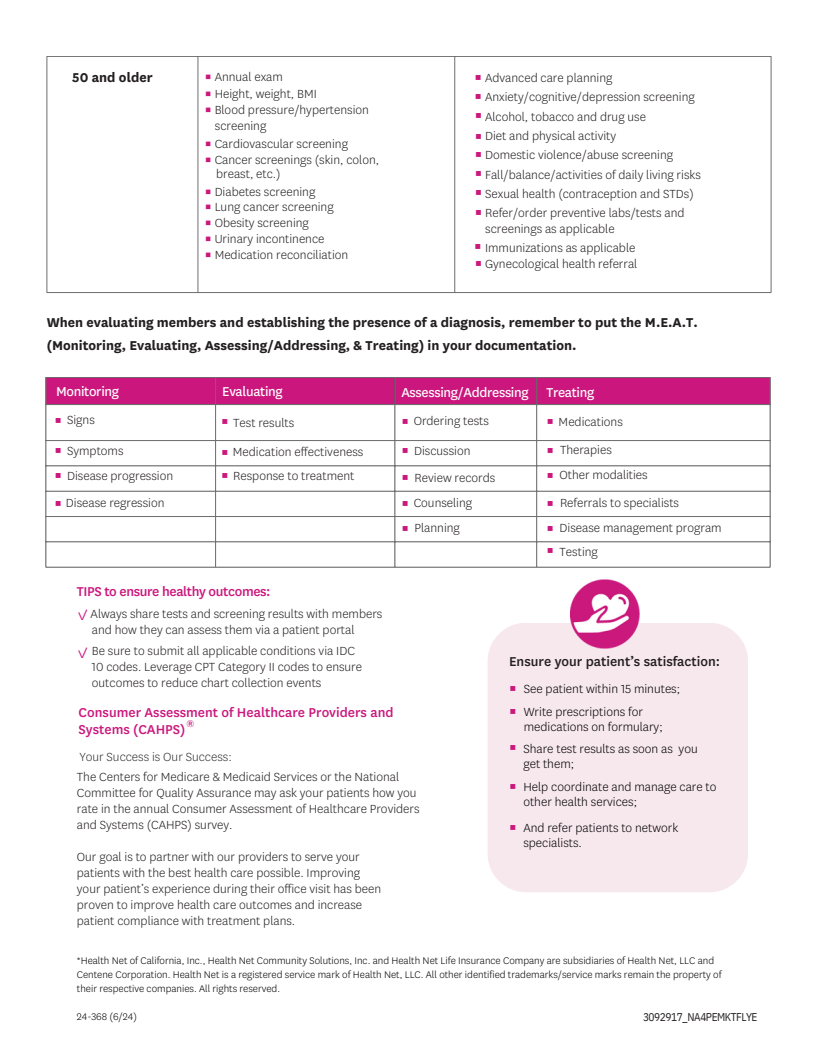
<style>
.page{position:relative;width:818px;height:1043px;background:#fff}
.page>*{position:absolute;margin:0;border:0;box-sizing:border-box;transform-origin:0 0}
.t1{font:700 15px/22.5px "Centene Sans";color:#231f20}
.t2{font:500 15px/16.9px "Centene Sans";color:#cb187d}
.t3{font:15px "Centene Sans";letter-spacing:-.02em;color:#fff}
.t4{font:500 15px "Centene Sans";color:#231f20}
.t5{font:500 15px "Centene Sans";letter-spacing:-.025em;color:#cb187d}
.t6{font:300 13.75px/16px "Centene Sans";color:#231f20}
.t7{font:300 13.75px/15px "Centene Sans";color:#000}
.t8{font:300 13.75px "Centene Sans";color:#333}
.t9{font:300 11.25px/14px "Centene Sans";color:#000}
.t10{font:11.25px "IBM Plex Sans Cond";letter-spacing:-.04em;color:#231f20}
.t11{font:11.25px "Centene Sans";color:#cb177d}
.s1{color:#cb187d}
.s2{font-size:15px;color:#cb187d}
.s3{font-family:"IBM Plex Sans Cond";font-weight:400;font-size:15px;color:#cb187d}
</style>
<div class="page">
<div style="left:487px;top:622px;width:261px;height:270px;background:#f7e8ee;border-radius:38px"></div>
<hr style="left:47px;top:57px;width:1px;height:235px;background:#6e6e6e">
<hr style="left:198px;top:57px;width:1px;height:235px;background:#6e6e6e">
<hr style="left:454px;top:57px;width:1px;height:235px;background:#6e6e6e">
<hr style="left:770px;top:57px;width:1px;height:235px;background:#6e6e6e">
<hr style="left:47px;top:56px;width:724px;height:1px;background:#6e6e6e">
<hr style="left:47px;top:292px;width:724px;height:1px;background:#6e6e6e">
<div style="left:47px;top:378px;width:722px;height:26px;background:#cb177d"></div>
<hr style="left:46px;top:377px;width:1px;height:190px;background:#6e6e6e">
<hr style="left:215px;top:377px;width:1px;height:190px;background:#6e6e6e">
<hr style="left:394px;top:377px;width:1px;height:190px;background:#6e6e6e">
<hr style="left:536px;top:377px;width:1px;height:190px;background:#6e6e6e">
<hr style="left:769px;top:377px;width:1px;height:190px;background:#6e6e6e">
<hr style="left:46px;top:377px;width:724px;height:1px;background:#6e6e6e">
<hr style="left:46px;top:404px;width:724px;height:1px;background:#6e6e6e">
<hr style="left:46px;top:440px;width:724px;height:1px;background:#6e6e6e">
<hr style="left:46px;top:465px;width:724px;height:1px;background:#6e6e6e">
<hr style="left:46px;top:491px;width:724px;height:1px;background:#6e6e6e">
<hr style="left:46px;top:516px;width:724px;height:1px;background:#6e6e6e">
<hr style="left:46px;top:541px;width:724px;height:1px;background:#6e6e6e">
<hr style="left:46px;top:567px;width:724px;height:1px;background:#6e6e6e">
<img style="left:571px;top:579px;width:68px;height:69px">
<p class="t1" style="left:72px;top:67px;width:82px">50 and older</p>
<p class="t6" style="left:205px;top:69px;width:80px"><span class="s1">▪</span> Annual exam</p>
<p class="t6" style="left:205px;top:86px;width:113px"><span class="s1">▪</span> Height, weight, BMI</p>
<p class="t6" style="left:215px;top:103px;width:155px;line-height:15.2px;text-indent:-10px"><span class="s1">▪</span> Blood pressure/hypertension screening</p>
<p class="t6" style="left:205px;top:137px;width:145px"><span class="s1">▪</span> Cardiovascular screening</p>
<p class="t6" style="left:216px;top:154px;width:164px;line-height:13.8px;text-indent:-11px"><span class="s1">▪</span> Cancer screenings (skin, colon, breast, etc.)</p>
<p class="t6" style="left:205px;top:184px;width:112px"><span class="s1">▪</span> Diabetes screening</p>
<p class="t6" style="left:205px;top:200px;width:130px"><span class="s1">▪</span> Lung cancer screening</p>
<p class="t6" style="left:205px;top:216px;width:105px"><span class="s1">▪</span> Obesity screening</p>
<p class="t6" style="left:205px;top:232px;width:121px"><span class="s1">▪</span> Urinary incontinence</p>
<p class="t6" style="left:205px;top:248px;width:145px"><span class="s1">▪</span> Medication reconciliation</p>
<p class="t6" style="left:474px;top:70px;width:139px"><span class="s2">▪</span> Advanced care planning</p>
<p class="t6" style="left:474px;top:90px;width:222px"><span class="s2">▪</span> Anxiety/cognitive/depression screening</p>
<p class="t6" style="left:474px;top:109px;width:173px"><span class="s2">▪</span> Alcohol, tobacco and drug use</p>
<p class="t6" style="left:474px;top:128px;width:143px"><span class="s2">▪</span> Diet and physical activity</p>
<p class="t6" style="left:474px;top:148px;width:200px"><span class="s2">▪</span> Domestic violence/abuse screening</p>
<p class="t6" style="left:474px;top:167px;width:228px"><span class="s2">▪</span> Fall/balance/activities of daily living risks</p>
<p class="t6" style="left:474px;top:186px;width:220px"><span class="s2">▪</span> Sexual health (contraception and STDs)</p>
<p class="t6" style="left:485px;top:206px;width:201px;text-indent:-11px"><span class="s2">▪</span> Refer/order preventive labs/tests and screenings as applicable</p>
<p class="t6" style="left:474px;top:240px;width:163px"><span class="s2">▪</span> Immunizations as applicable</p>
<p class="t6" style="left:474px;top:256px;width:164px"><span class="s2">▪</span> Gynecological health referral</p>
<p class="t1" style="left:47px;top:312px;width:652px">When evaluating members and establishing the presence of a diagnosis, remember to put the M.E.A.T. (Monitoring, Evaluating, Assessing/Addressing, &amp; Treating) in your documentation.</p>
<p class="t3" style="left:56px;top:384px;width:65px">Monitoring</p>
<p class="t3" style="left:222px;top:384px;width:62px">Evaluating</p>
<p class="t3" style="left:401px;top:385px;width:129px">Assessing/Addressing</p>
<p class="t3" style="left:546px;top:385px;width:49px">Treating</p>
<p class="t6" style="left:55px;top:412px;width:42px"><span class="s2">▪</span> Signs</p>
<p class="t6" style="left:221px;top:415px;width:75px"><span class="s2">▪</span> Test results</p>
<p class="t6" style="left:401px;top:413px;width:89px"><span class="s2">▪</span> Ordering tests</p>
<p class="t6" style="left:546px;top:414px;width:78px"><span class="s2">▪</span> Medications</p>
<p class="t6" style="left:55px;top:444px;width:70px"><span class="s2">▪</span> Symptoms</p>
<p class="t6" style="left:221px;top:444px;width:144px"><span class="s2">▪</span> Medication effectiveness</p>
<p class="t6" style="left:401px;top:444px;width:71px"><span class="s2">▪</span> Discussion</p>
<p class="t6" style="left:546px;top:442px;width:67px"><span class="s2">▪</span> Therapies</p>
<p class="t6" style="left:55px;top:468px;width:120px"><span class="s2">▪</span> Disease progression</p>
<p class="t6" style="left:221px;top:469px;width:135px"><span class="s2">▪</span> Response to treatment</p>
<p class="t6" style="left:401px;top:470px;width:95px"><span class="s2">▪</span> Review records</p>
<p class="t6" style="left:546px;top:467px;width:103px"><span class="s2">▪</span> Other modalities</p>
<p class="t6" style="left:55px;top:495px;width:111px"><span class="s2">▪</span> Disease regression</p>
<p class="t6" style="left:401px;top:495px;width:72px"><span class="s2">▪</span> Counseling</p>
<p class="t6" style="left:546px;top:495px;width:134px"><span class="s2">▪</span> Referrals to specialists</p>
<p class="t6" style="left:401px;top:521px;width:60px"><span class="s2">▪</span> Planning</p>
<p class="t6" style="left:546px;top:521px;width:177px"><span class="s2">▪</span> Disease management program</p>
<p class="t6" style="left:546px;top:544px;width:53px"><span class="s2">▪</span> Testing</p>
<h2 class="t5" style="left:77px;top:585px;width:195px">TIPS to ensure healthy outcomes:</h2>
<p class="t6" style="left:92px;top:606px;width:292px;text-indent:-15px"><span class="s3">✓</span>Always share tests and screening results with members and how they can assess them via a patient portal</p>
<p class="t6" style="left:92px;top:644px;width:272px;text-indent:-15px"><span class="s3">✓</span> Be sure to submit all applicable conditions via IDC<br>10 codes. Leverage CPT Category II codes to ensure outcomes to reduce chart collection events</p>
<h2 class="t2" style="left:79px;top:705px;width:316px">Consumer Assessment of Healthcare Providers and<br>Systems (CAHPS)</h2>
<h3 class="t4" style="left:509px;top:654px;width:212px">Ensure your patient’s satisfaction:</h3>
<p class="t7" style="left:509px;top:682px;width:172px"><span class="s2">▪</span> See patient within 15 minutes;</p>
<p class="t7" style="left:523px;top:705px;width:140px;text-indent:-15px"><span class="s2">▪</span> Write prescriptions for medications on formulary;</p>
<p class="t7" style="left:523px;top:741px;width:176px;text-indent:-14px"><span class="s2">▪</span> Share test results as soon as you get them;</p>
<p class="t7" style="left:523px;top:780px;width:195px;text-indent:-14px"><span class="s2">▪</span> Help coordinate and manage care to other health services;</p>
<p class="t7" style="left:523px;top:821px;width:156px;text-indent:-14px"><span class="s2">▪</span> And refer patients to network specialists.</p>
<h2 class="t11" style="left:186px;top:719px;width:9px">®</h2>
<p class="t8" style="left:79px;top:750px;width:154px">Your Success is Our Success:</p>
<p class="t6" style="left:77px;top:769px;width:344px">The Centers for Medicare &amp; Medicaid Services or the National Committee for Quality Assurance may ask your patients how you rate in the annual Consumer Assessment of Healthcare Providers and Systems (CAHPS) survey.</p>
<p class="t6" style="left:77px;top:849px;width:306px">Our goal is to partner with our providers to serve your patients with the best health care possible. Improving your patient’s experience during their office visit has been proven to improve health care outcomes and increase patient compliance with treatment plans.</p>
<p class="t9" style="left:77px;top:954px;width:646px">*Health Net of California, Inc., Health Net Community Solutions, Inc. and Health Net Life Insurance Company are subsidiaries of Health Net, LLC and<br>Centene Corporation. Health Net is a registered service mark of Health Net, LLC. All other identified trademarks/service marks remain the property of their respective companies. All rights reserved.</p>
<p class="t9" style="left:77px;top:1010px;width:62px">24-368 (6/24)</p>
<p class="t10" style="left:643px;top:1009px;width:116px">3092917_NA4PEMKTFLYE</p>
</div>
